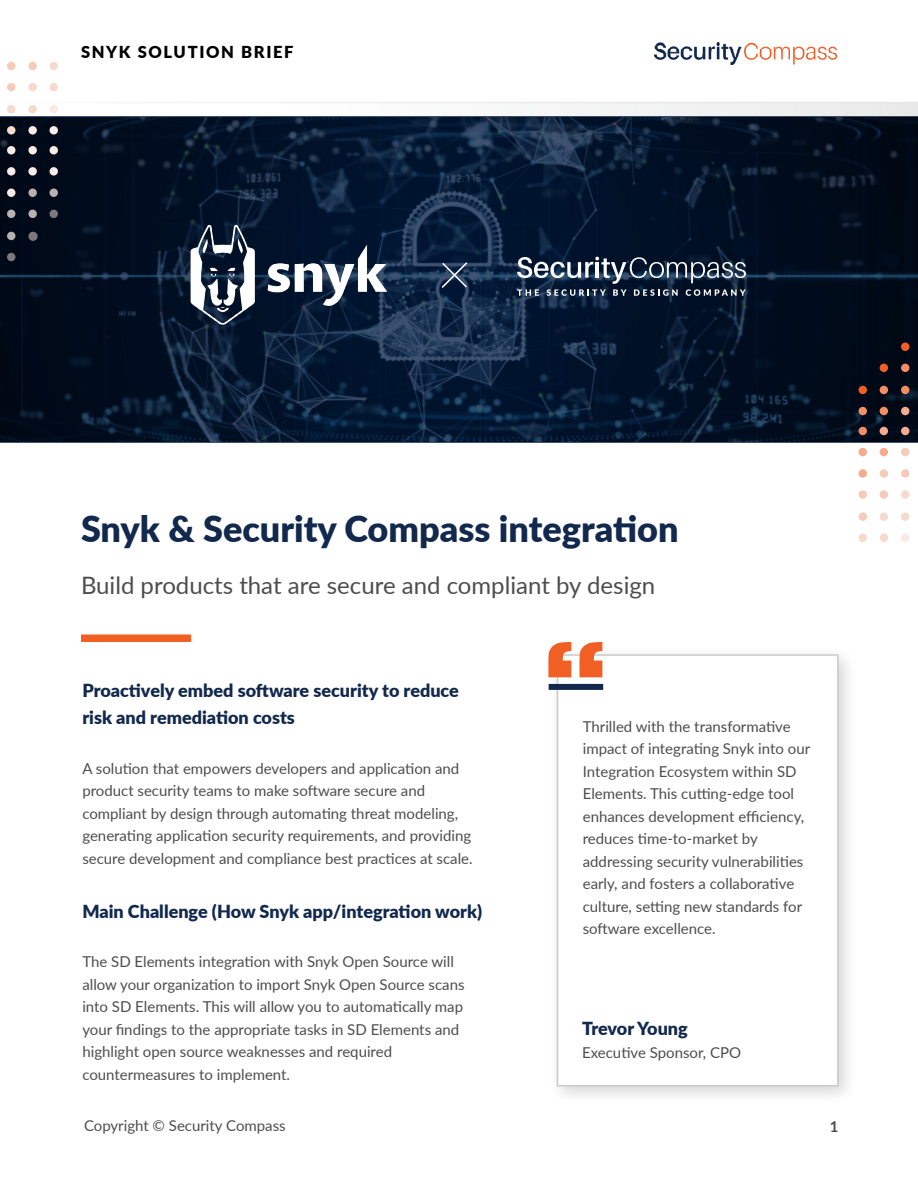
<style>
.page{position:relative;width:918px;height:1188px;background:#fff}
.page>*{position:absolute;margin:0;border:0;box-sizing:border-box;transform-origin:0 0}
.t1{font:900 36px "Lato";color:#12294d}
.t2{font:24px "Lato";color:#4d4d4f}
.t3{font:900 18px/27px "Lato";color:#12294d}
.t4{font:900 16.5px "Lato";letter-spacing:.1em;color:#000}
.t5{font:15px/22.5px "Lato";color:#4d4d4f}
.t6{font:700 15px "Lato";color:#4d4d4f}
</style>
<div class="page">
<div style="left:81px;top:634px;width:110px;height:8px;background:#f15f24"></div>
<img style="left:655px;top:43px;width:182px;height:21px">
<svg style="left:7px;top:102px;width:911px;height:14px"></svg>
<div style="left:546px;top:644px;width:313px;height:462px;background:#000;opacity:.35"></div>
<div style="left:557px;top:654px;width:282px;height:432px;background:#fff;border:2px solid #939598"></div>
<svg style="left:548px;top:642px;width:54px;height:35px"></svg>
<div style="left:549px;top:684px;width:54px;height:6px;background:#12294d"></div>
<svg style="left:0;top:116px;width:918px;height:326px"></svg>
<div style="left:901px;top:343px;width:8px;height:8px;background:#f15f24;border-radius:50%"></div>
<div style="left:901px;top:364px;width:8px;height:8px;background:#f38d63;border-radius:50%"></div>
<div style="left:880px;top:364px;width:8px;height:8px;background:#f15f24;border-radius:50%"></div>
<div style="left:901px;top:386px;width:8px;height:8px;background:#f38d63;border-radius:50%"></div>
<div style="left:901px;top:407px;width:8px;height:8px;background:#f5ac8e;border-radius:50%"></div>
<div style="left:859px;top:386px;width:8px;height:8px;background:#f15f24;border-radius:50%"></div>
<div style="left:859px;top:407px;width:8px;height:8px;background:#f38d63;border-radius:50%"></div>
<div style="left:880px;top:386px;width:8px;height:8px;background:#f38d63;border-radius:50%"></div>
<div style="left:880px;top:407px;width:8px;height:8px;background:#f38d63;border-radius:50%"></div>
<div style="left:901px;top:427px;width:8px;height:8px;background:#f5ac8e;border-radius:50%"></div>
<div style="left:901px;top:448px;width:8px;height:8px;background:#f6cbb9;border-radius:50%"></div>
<div style="left:859px;top:427px;width:8px;height:8px;background:#f38d63;border-radius:50%"></div>
<div style="left:859px;top:448px;width:8px;height:8px;background:#f5ac8e;border-radius:50%"></div>
<div style="left:880px;top:427px;width:8px;height:8px;background:#f5ac8e;border-radius:50%"></div>
<div style="left:880px;top:448px;width:8px;height:8px;background:#f5ac8e;border-radius:50%"></div>
<div style="left:901px;top:469px;width:8px;height:9px;background:#f6cbb9;border-radius:50%"></div>
<div style="left:901px;top:490px;width:8px;height:9px;background:#f7dace;border-radius:50%"></div>
<div style="left:859px;top:469px;width:8px;height:9px;background:#f5ac8e;border-radius:50%"></div>
<div style="left:859px;top:490px;width:8px;height:9px;background:#f6cbb9;border-radius:50%"></div>
<div style="left:880px;top:469px;width:8px;height:9px;background:#f6cbb9;border-radius:50%"></div>
<div style="left:880px;top:490px;width:8px;height:9px;background:#f6cbb9;border-radius:50%"></div>
<div style="left:901px;top:512px;width:8px;height:9px;background:#f7dace;border-radius:50%"></div>
<div style="left:901px;top:534px;width:8px;height:8px;background:#f8eae4;border-radius:50%"></div>
<div style="left:859px;top:512px;width:8px;height:9px;background:#f6cbb9;border-radius:50%"></div>
<div style="left:859px;top:534px;width:8px;height:8px;background:#f7dace;border-radius:50%"></div>
<div style="left:880px;top:512px;width:8px;height:9px;background:#f7dace;border-radius:50%"></div>
<div style="left:880px;top:534px;width:8px;height:8px;background:#f7dace;border-radius:50%"></div>
<div style="left:28px;top:62px;width:9px;height:8px;background:#f6cbb9;border-radius:50%"></div>
<div style="left:28px;top:83px;width:9px;height:8px;background:#f7dace;border-radius:50%"></div>
<div style="left:50px;top:62px;width:8px;height:8px;background:#f7dace;border-radius:50%"></div>
<div style="left:50px;top:83px;width:8px;height:8px;background:#f7dace;border-radius:50%"></div>
<div style="left:7px;top:62px;width:8px;height:8px;background:#f6cbb9;border-radius:50%"></div>
<div style="left:7px;top:83px;width:8px;height:8px;background:#f6cbb9;border-radius:50%"></div>
<div style="left:28px;top:105px;width:9px;height:8px;background:#f7dace;border-radius:50%"></div>
<div style="left:28px;top:126px;width:9px;height:9px;background:#f8eae4;border-radius:50%"></div>
<div style="left:50px;top:105px;width:8px;height:8px;background:#f8eae4;border-radius:50%"></div>
<div style="left:50px;top:126px;width:8px;height:9px;background:#f8eae4;border-radius:50%"></div>
<div style="left:7px;top:105px;width:8px;height:8px;background:#f7dace;border-radius:50%"></div>
<div style="left:7px;top:126px;width:8px;height:9px;background:#f7dace;border-radius:50%"></div>
<div style="left:28px;top:146px;width:9px;height:8px;background:#f8eae4;border-radius:50%"></div>
<div style="left:28px;top:167px;width:9px;height:9px;background:#f8eae4;border-radius:50%"></div>
<div style="left:50px;top:146px;width:8px;height:8px;background:#f8eae4;border-radius:50%"></div>
<div style="left:50px;top:167px;width:8px;height:9px;background:#f8eae4;border-radius:50%"></div>
<div style="left:7px;top:146px;width:8px;height:8px;background:#f8eae4;border-radius:50%"></div>
<div style="left:7px;top:167px;width:8px;height:9px;background:#f8eae4;border-radius:50%"></div>
<div style="left:28px;top:189px;width:9px;height:8px;background:#f8eae4;border-radius:50%;opacity:.75"></div>
<div style="left:28px;top:210px;width:9px;height:8px;background:#f8eae4;border-radius:50%;opacity:.75"></div>
<div style="left:50px;top:189px;width:8px;height:8px;background:#b9b1b1;border-radius:50%"></div>
<div style="left:50px;top:210px;width:8px;height:8px;background:#7b797e;border-radius:50%"></div>
<div style="left:7px;top:189px;width:8px;height:8px;background:#f8eae4;border-radius:50%"></div>
<div style="left:7px;top:210px;width:8px;height:8px;background:#b9b1b0;border-radius:50%"></div>
<div style="left:28px;top:232px;width:10px;height:9px;background:#f8eae4;border-radius:50%;opacity:.5"></div>
<div style="left:7px;top:232px;width:8px;height:8px;background:#b9b1b0;border-radius:50%"></div>
<div style="left:7px;top:253px;width:8px;height:8px;background:#7b797d;border-radius:50%"></div>
<img style="left:176px;top:214px;width:225px;height:125px">
<svg style="left:517px;top:257px;width:229px;height:39px"></svg>
<svg style="left:430px;top:251px;width:49px;height:48px"></svg>
<p class="t4" style="left:81px;top:40px;width:214px">SNYK SOLUTION BRIEF</p>
<h1 class="t1" style="left:81px;top:502px;width:599px">Snyk &amp; Security Compass integration</h1>
<h2 class="t2" style="left:81px;top:568px;width:576px">Build products that are secure and compliant by design</h2>
<p class="t3" style="left:82px;top:676px;width:378px">Proactively embed software security to reduce risk and remediation costs</p>
<p class="t5" style="left:82px;top:756px;width:392px">A solution that empowers developers and application and product security teams to make software secure and compliant by design through automating threat modeling, generating application security requirements, and providing secure development and compliance best practices at scale.</p>
<p class="t3" style="left:82px;top:897px;width:401px">Main Challenge (How Snyk app/integration work)</p>
<p class="t5" style="left:82px;top:950px;width:384px">The SD Elements integration with Snyk Open Source will allow your organization to import Snyk Open Source scans into SD Elements. This will allow you to automatically map your findings to the appropriate tasks in SD Elements and highlight open source weaknesses and required countermeasures to implement.</p>
<p class="t5" style="left:583px;top:714px;width:229px">Thrilled with the transformative impact of integrating Snyk into our Integration Ecosystem within SD Elements. This cutting-edge tool enhances development efficiency, reduces time-to-market by addressing security vulnerabilities early, and fosters a collaborative culture, setting new standards for software excellence.</p>
<p class="t3" style="left:582px;top:1014px;width:107px">Trevor Young</p>
<p class="t5" style="left:582px;top:1041px;width:161px">Executive Sponsor, CPO</p>
<p class="t5" style="left:84px;top:1114px;width:203px">Copyright © Security Compass</p>
<p class="t6" style="left:830px;top:1115px;width:10px">1</p>
</div>
